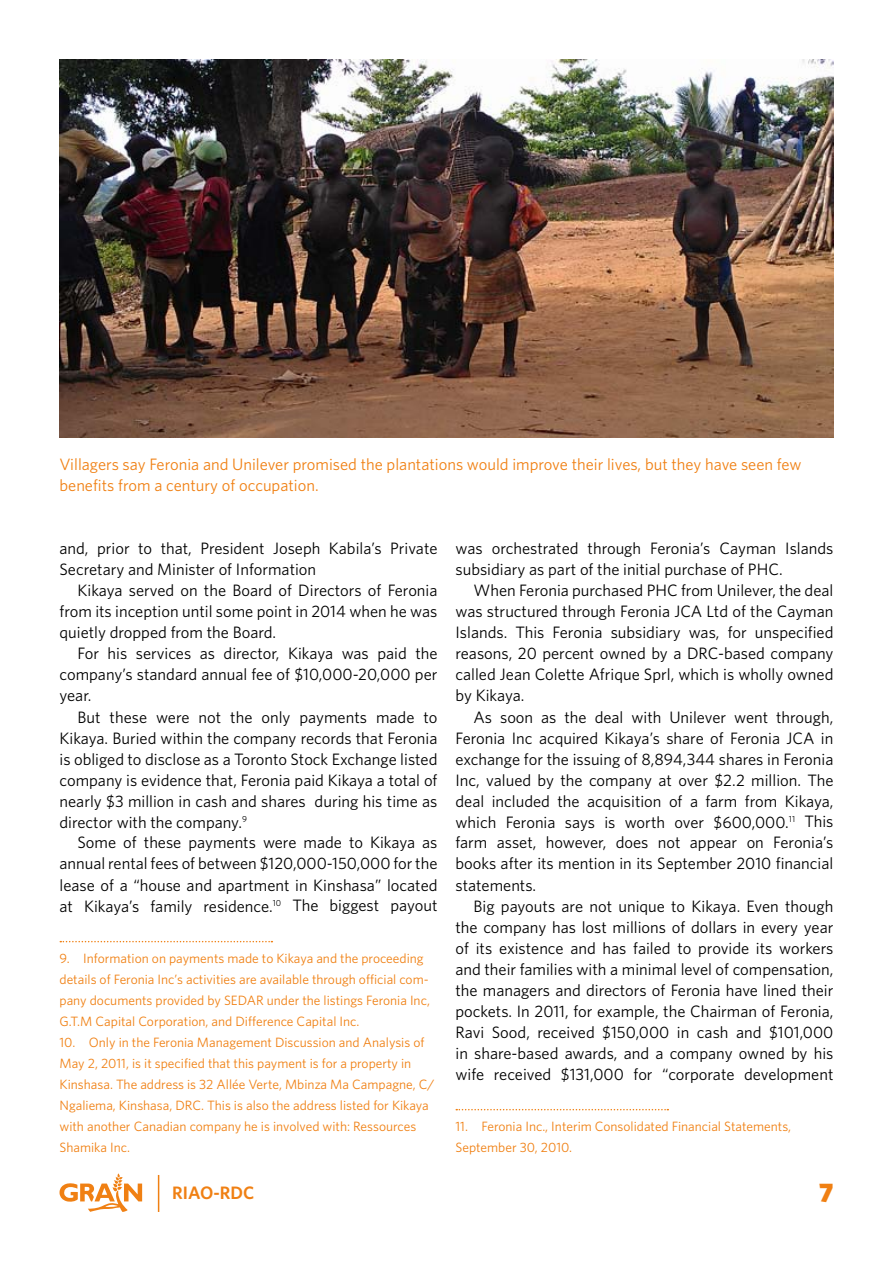
<style>
.page{position:relative;width:893px;height:1263px;background:#fff}
.page>*{position:absolute;margin:0;border:0;box-sizing:border-box;transform-origin:0 0}
.t1{font:900 27px "Whitney";color:#f08013}
.t2{font:600 18px "Whitney";color:#f08013}
.t3{font:16.5px/21px "Whitney";color:#000;text-align:justify}
.t4{font:16.5px/21px "Whitney";color:#f08013}
.t5{font:13.5px/21px "Whitney";color:#f08013}
</style>
<div class="page">
<svg style="left:60px;top:1173px;width:82px;height:39px"></svg>
<hr style="left:158px;top:1175px;width:1px;height:37px;background:#f08013">
<svg style="left:60px;top:941px;width:212px;height:1px"></svg>
<svg style="left:456px;top:1109px;width:212px;height:1px"></svg>
<img style="left:60px;top:60px;width:773px;height:378px">
<p class="t4" style="left:60px;top:454px;width:744px">Villagers say Feronia and Unilever promised the plantations would improve their lives, but they have seen few benefits from a century of occupation.</p>
<p class="t3" style="left:60px;top:538px;width:379px">and, prior to that, President Joseph Kabila’s Private<br>Secretary and Minister of Information</p>
<p class="t3" style="left:60px;top:580px;width:379px;text-indent:18px">Kikaya served on the Board of Directors of Feronia from its inception until some point in 2014 when he was quietly dropped from the Board.</p>
<p class="t3" style="left:60px;top:643px;width:379px;text-indent:18px">For his services as director, Kikaya was paid the company’s standard annual fee of $10,000-20,000 per year.</p>
<p class="t3" style="left:60px;top:706px;width:379px;text-indent:18px">But these were not the only payments made to Kikaya. Buried within the company records that Feronia is obliged to disclose as a Toronto Stock Exchange listed company is evidence that, Feronia paid Kikaya a total of nearly $3 million in cash and shares during his time as director with the company.<sup>9</sup></p>
<p class="t3" style="left:60px;top:832px;width:379px;text-indent:18px">Some of these payments were made to Kikaya as annual rental fees of between $120,000-150,000 for the lease of a “house and apartment in Kinshasa” located at Kikaya’s family residence.<sup>10</sup> The biggest payout</p>
<p class="t5" style="left:60px;top:947px;width:372px">9. Information on payments made to Kikaya and the proceeding details of Feronia Inc’s activities are available through official com&shy;pany documents provided by SEDAR under the listings Feronia Inc, G.T.M Capital Corporation, and Difference Capital Inc.</p>
<p class="t5" style="left:60px;top:1031px;width:376px">10. Only in the Feronia Management Discussion and Analysis of May 2, 2011, is it specified that this payment is for a property in Kinshasa. The address is 32 Allée Verte, Mbinza Ma Campagne, C/ Ngaliema, Kinshasa, DRC. This is also the address listed for Kikaya with another Canadian company he is involved with: Ressources Shamika Inc.</p>
<p class="t3" style="left:455px;top:538px;width:379px">was orchestrated through Feronia’s Cayman Islands subsidiary as part of the initial purchase of PHC.</p>
<p class="t3" style="left:455px;top:580px;width:379px;text-indent:18px">When Feronia purchased PHC from Unilever, the deal was structured through Feronia JCA Ltd of the Cayman Islands. This Feronia subsidiary was, for unspecified reasons, 20 percent owned by a DRC-based company called Jean Colette Afrique Sprl, which is wholly owned by Kikaya.</p>
<p class="t3" style="left:455px;top:706px;width:379px;text-indent:18px">As soon as the deal with Unilever went through, Feronia Inc acquired Kikaya’s share of Feronia JCA in exchange for the issuing of 8,894,344 shares in Feronia Inc, valued by the company at over $2.2 million. The deal included the acquisition of a farm from Kikaya, which Feronia says is worth over $600,000.<sup>11</sup> This farm asset, however, does not appear on Feronia’s books after its mention in its September 2010 financial statements.</p>
<p class="t3" style="left:455px;top:895px;width:379px;text-indent:18px">Big payouts are not unique to Kikaya. Even though the company has lost millions of dollars in every year of its existence and has failed to provide its workers and their families with a minimal level of compensation, the managers and directors of Feronia have lined their pockets. In 2011, for example, the Chairman of Feronia, Ravi Sood, received $150,000 in cash and $101,000 in share-based awards, and a company owned by his wife received $131,000 for “corporate development</p>
<p class="t5" style="left:455px;top:1115px;width:337px">11. Feronia Inc., Interim Consolidated Financial Statements,<br>September 30, 2010.</p>
<p class="t2" style="left:172px;top:1182px;width:84px">RIAO-RDC</p>
<h1 class="t1" style="left:819px;top:1176px;width:16px">7</h1>
</div>
